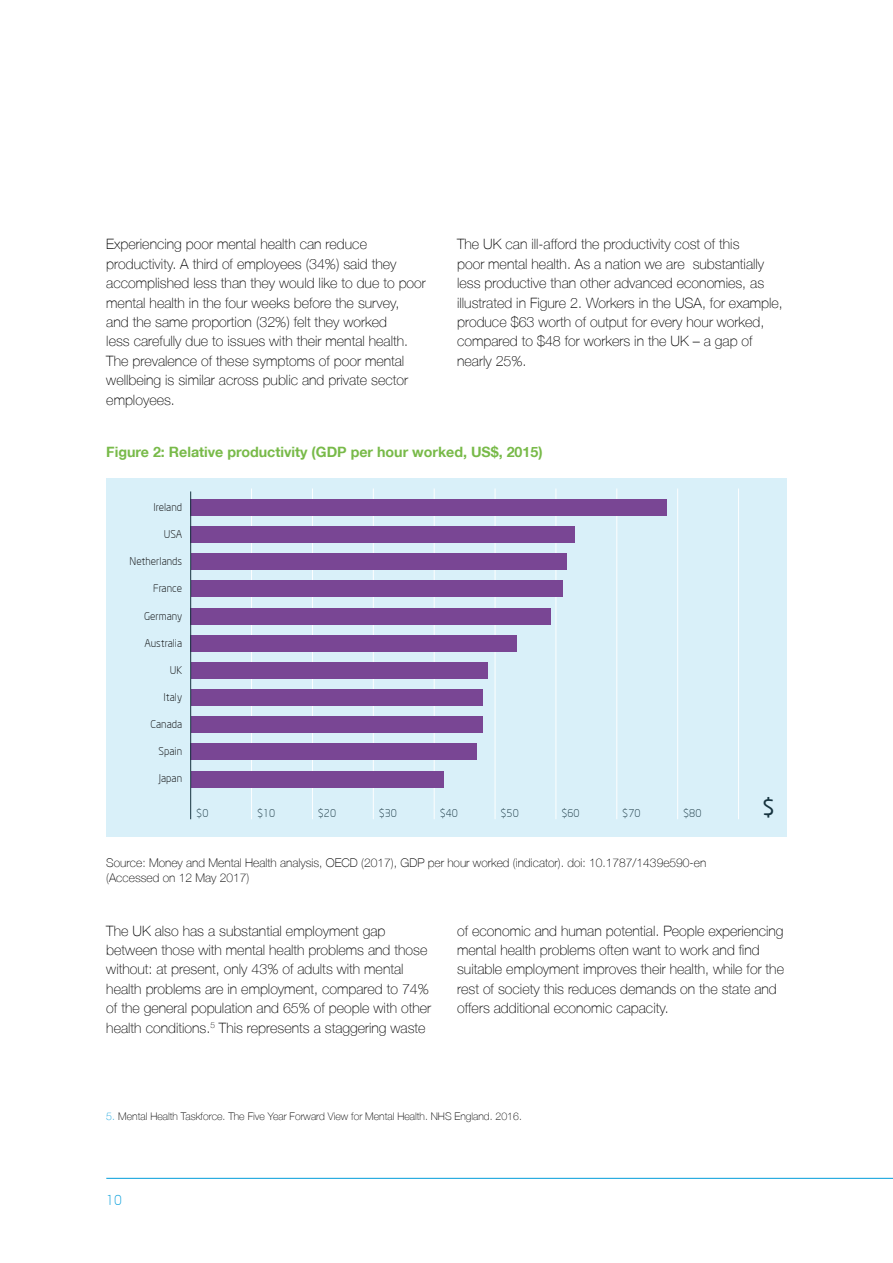
<style>
.page{position:relative;width:893px;height:1263px;background:#fff}
.page>*{position:absolute;margin:0;border:0;box-sizing:border-box;transform-origin:0 0}
.t1{font:21px "Neo Sans";color:#18343f}
.t2{font:100 14.25px/19.4px "Helvetica Neue LT";color:#000}
.t3{font:700 14.25px "Helvetica Neue LT";color:#78ba49}
.t4{font:300 13.5px "Neo Sans";color:#009cda}
.t5{font:100 12px/14.4px "Helvetica Neue LT";color:#000}
.t6{font:100 10.5px "Helvetica Neue LT";color:#000}
.t7{font:300 10.5px "Neo Sans";color:#000}
.t8{font:300 10.5px "Neo Sans";color:#18343f}
.s1{color:#009cda}
</style>
<div class="page">
<hr style="left:106px;top:1178px;width:787px;height:1px;background:#009cda">
<div style="left:106px;top:479px;width:681px;height:358px;background:#d9f0f9"></div>
<hr style="left:495px;top:488px;width:1px;height:331px;background:#fff">
<hr style="left:434px;top:488px;width:1px;height:331px;background:#fff">
<hr style="left:373px;top:488px;width:1px;height:331px;background:#fff">
<hr style="left:312px;top:488px;width:1px;height:331px;background:#fff">
<hr style="left:251px;top:488px;width:1px;height:331px;background:#fff">
<hr style="left:738px;top:488px;width:1px;height:331px;background:#fff">
<hr style="left:677px;top:488px;width:1px;height:331px;background:#fff">
<hr style="left:617px;top:488px;width:1px;height:331px;background:#fff">
<hr style="left:556px;top:488px;width:1px;height:331px;background:#fff">
<div style="left:191px;top:499px;width:476px;height:17px;background:#794694"></div>
<div style="left:191px;top:526px;width:384px;height:17px;background:#794694"></div>
<div style="left:191px;top:553px;width:375px;height:17px;background:#794694"></div>
<div style="left:191px;top:581px;width:371px;height:16px;background:#794694"></div>
<div style="left:191px;top:608px;width:360px;height:16px;background:#794694"></div>
<div style="left:191px;top:635px;width:326px;height:17px;background:#794694"></div>
<div style="left:191px;top:662px;width:296px;height:17px;background:#794694"></div>
<div style="left:191px;top:689px;width:291px;height:17px;background:#794694"></div>
<div style="left:191px;top:716px;width:291px;height:17px;background:#794694"></div>
<div style="left:191px;top:743px;width:286px;height:17px;background:#794694"></div>
<div style="left:191px;top:771px;width:253px;height:16px;background:#794694"></div>
<hr style="left:190px;top:491px;width:1px;height:328px;background:#18343f">
<p class="t2" style="left:106px;top:235px;width:321px">Experiencing poor mental health can reduce productivity. A third of employees (34%) said they accomplished less than they would like to due to poor mental health in the four weeks before the survey,<br>and the same proportion (32%) felt they worked<br>less carefully due to issues with their mental health.<br>The prevalence of these symptoms of poor mental wellbeing is similar across public and private sector employees.</p>
<p class="t2" style="left:457px;top:235px;width:327px">The UK can ill-afford the productivity cost of this<br>poor mental health. As a nation we are substantially less productive than other advanced economies, as illustrated in Figure 2. Workers in the USA, for example, produce $63 worth of output for every hour worked, compared to $48 for workers in the UK – a gap of nearly 25%.</p>
<p class="t3" style="left:106px;top:444px;width:438px">Figure 2: Relative productivity (GDP per hour worked, US$, 2015)</p>
<p class="t7" style="left:153px;top:501px;width:30px">Ireland</p>
<p class="t7" style="left:164px;top:528px;width:20px">USA</p>
<p class="t7" style="left:130px;top:555px;width:54px">Netherlands</p>
<p class="t7" style="left:153px;top:582px;width:30px">France</p>
<p class="t7" style="left:144px;top:609px;width:40px">Germany</p>
<p class="t7" style="left:145px;top:637px;width:39px">Australia</p>
<p class="t7" style="left:170px;top:664px;width:14px">UK</p>
<p class="t7" style="left:163px;top:691px;width:20px">Italy</p>
<p class="t7" style="left:150px;top:718px;width:33px">Canada</p>
<p class="t7" style="left:159px;top:745px;width:25px">Spain</p>
<p class="t7" style="left:159px;top:772px;width:25px">Japan</p>
<p class="t8" style="left:196px;top:807px;width:14px">$0</p>
<p class="t8" style="left:257px;top:807px;width:20px">$10</p>
<p class="t8" style="left:318px;top:807px;width:20px">$20</p>
<p class="t8" style="left:379px;top:807px;width:20px">$30</p>
<p class="t8" style="left:440px;top:807px;width:20px">$40</p>
<p class="t8" style="left:501px;top:807px;width:20px">$50</p>
<p class="t8" style="left:561px;top:807px;width:20px">$60</p>
<p class="t8" style="left:622px;top:807px;width:20px">$70</p>
<p class="t8" style="left:683px;top:807px;width:20px">$80</p>
<h1 class="t1" style="left:762px;top:794px;width:14px">$</h1>
<p class="t5" style="left:106px;top:856px;width:601px">Source: Money and Mental Health analysis, OECD (2017), GDP per hour worked (indicator). doi: 10.1787/1439e590-en (Accessed on 12 May 2017)</p>
<p class="t2" style="left:106px;top:921px;width:326px">The UK also has a substantial employment gap between those with mental health problems and those without: at present, only 43% of adults with mental health problems are in employment, compared to 74% of the general population and 65% of people with other health conditions.<sup>5</sup> This represents a staggering waste</p>
<p class="t2" style="left:457px;top:921px;width:328px">of economic and human potential. People experiencing mental health problems often want to work and find suitable employment improves their health, while for the rest of society this reduces demands on the state and offers additional economic capacity.</p>
<p class="t6" style="left:106px;top:1110px;width:417px"><span class="s1">5.</span> Mental Health Taskforce. The Five Year Forward View for Mental Health. NHS England. 2016.</p>
<p class="t4" style="left:106px;top:1192px;width:17px">10</p>
</div>
